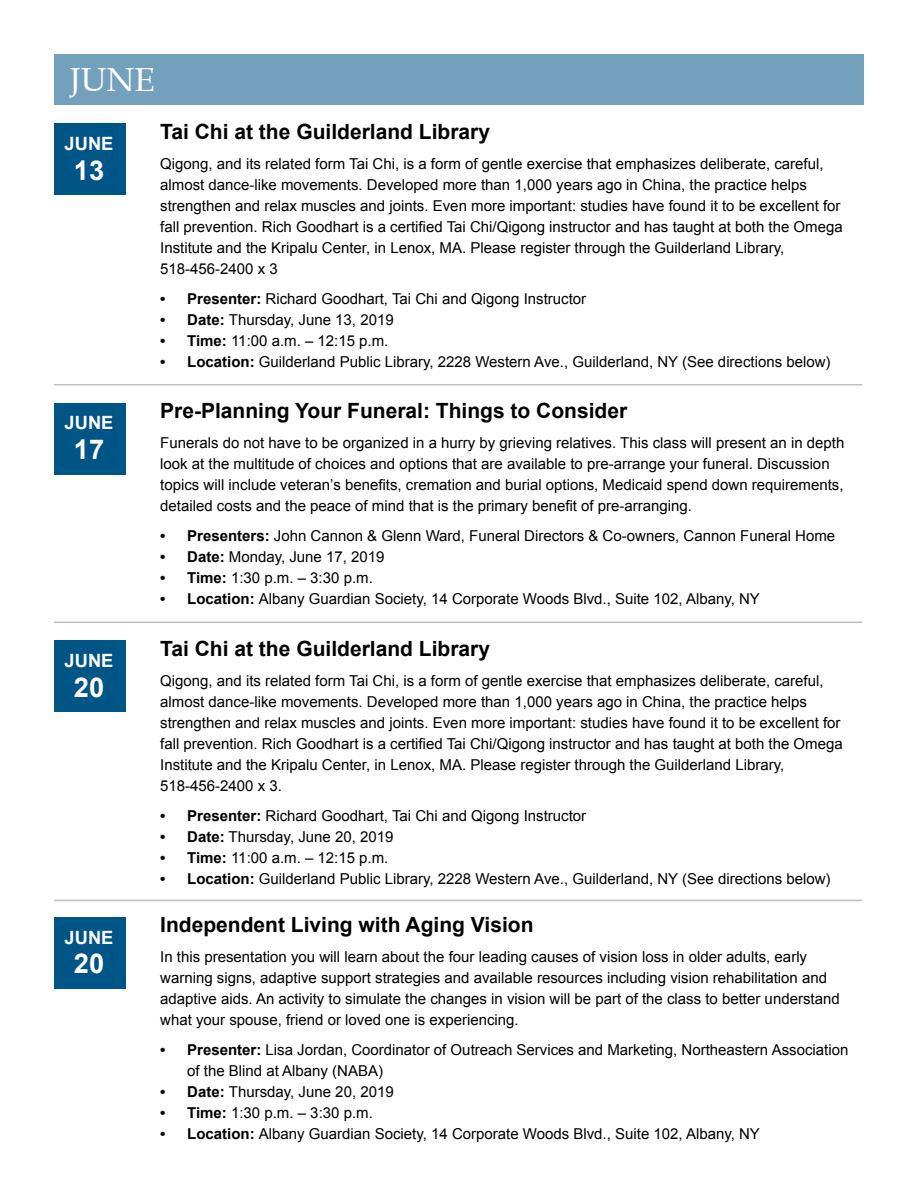
<style>
.page{position:relative;width:918px;height:1188px;background:#fff}
.page>*{position:absolute;margin:0;border:0;box-sizing:border-box;transform-origin:0 0}
.t1{font:33.3px "Book Antiqua";color:#fff}
.t2{font:700 27.3px "Arial";color:#fff}
.t3{font:700 21px "Arial";color:#000}
.t4{font:700 18.3px "Arial";color:#fff}
.t5{font:15px/21px "Arial";color:#000}
.s1{font-weight:700}
</style>
<div class="page">
<div style="left:54px;top:54px;width:810px;height:50px;background:#73a1bd"></div>
<div style="left:54px;top:123px;width:71px;height:72px;background:#005587"></div>
<div style="left:54px;top:403px;width:71px;height:71px;background:#005587"></div>
<div style="left:54px;top:640px;width:71px;height:72px;background:#005587"></div>
<div style="left:54px;top:917px;width:71px;height:71px;background:#005587"></div>
<hr style="left:54px;top:384px;width:808px;height:1px;background:#bcbec0">
<hr style="left:54px;top:622px;width:808px;height:1px;background:#bcbec0">
<hr style="left:54px;top:900px;width:808px;height:1px;background:#bcbec0">
<h1 class="t1" style="left:70px;top:59px;width:87px">JUNE</h1>
<p class="t4" style="left:65px;top:131px;width:50px">JUNE</p>
<h2 class="t2" style="left:74px;top:152px;width:32px">13</h2>
<p class="t4" style="left:65px;top:411px;width:50px">JUNE</p>
<h2 class="t2" style="left:74px;top:432px;width:32px">17</h2>
<p class="t4" style="left:65px;top:648px;width:50px">JUNE</p>
<h2 class="t2" style="left:74px;top:669px;width:32px">20</h2>
<p class="t4" style="left:65px;top:925px;width:50px">JUNE</p>
<h2 class="t2" style="left:74px;top:946px;width:32px">20</h2>
<h3 class="t3" style="left:160px;top:117px;width:331px">Tai Chi at the Guilderland Library</h3>
<p class="t5" style="left:160px;top:153px;width:684px">Qigong, and its related form Tai Chi, is a form of gentle exercise that emphasizes deliberate, careful, almost dance-like movements. Developed more than 1,000 years ago in China, the practice helps strengthen and relax muscles and joints. Even more important: studies have found it to be excellent for fall prevention. Rich Goodhart is a certified Tai Chi/Qigong instructor and has taught at both the Omega Institute and the Kripalu Center, in Lenox, MA. Please register through the Guilderland Library, 518-456-2400 x 3</p>
<p class="t5" style="left:160px;top:288px;width:428px"><span class="s1">• Presenter:</span> Richard Goodhart, Tai Chi and Qigong Instructor</p>
<p class="t5" style="left:160px;top:309px;width:235px"><span class="s1">• Date:</span> Thursday, June 13, 2019</p>
<p class="t5" style="left:160px;top:330px;width:230px"><span class="s1">• Time:</span> 11:00 a.m. – 12:15 p.m.</p>
<p class="t5" style="left:160px;top:351px;width:672px"><span class="s1">• Location:</span> Guilderland Public Library, 2228 Western Ave., Guilderland, NY (See directions below)</p>
<h3 class="t3" style="left:160px;top:397px;width:469px">Pre-Planning Your Funeral: Things to Consider</h3>
<p class="t5" style="left:160px;top:433px;width:686px">Funerals do not have to be organized in a hurry by grieving relatives. This class will present an in depth look at the multitude of choices and options that are available to pre-arrange your funeral. Discussion topics will include veteran’s benefits, cremation and burial options, Medicaid spend down requirements, detailed costs and the peace of mind that is the primary benefit of pre-arranging.</p>
<p class="t5" style="left:160px;top:526px;width:677px"><span class="s1">• Presenters:</span> John Cannon &amp; Glenn Ward, Funeral Directors &amp; Co-owners, Cannon Funeral Home</p>
<p class="t5" style="left:160px;top:547px;width:226px"><span class="s1">• Date:</span> Monday, June 17, 2019</p>
<p class="t5" style="left:160px;top:568px;width:214px"><span class="s1">• Time:</span> 1:30 p.m. – 3:30 p.m.</p>
<p class="t5" style="left:160px;top:589px;width:601px"><span class="s1">• Location:</span> Albany Guardian Society, 14 Corporate Woods Blvd., Suite 102, Albany, NY</p>
<h3 class="t3" style="left:160px;top:635px;width:331px">Tai Chi at the Guilderland Library</h3>
<p class="t5" style="left:160px;top:670px;width:684px">Qigong, and its related form Tai Chi, is a form of gentle exercise that emphasizes deliberate, careful, almost dance-like movements. Developed more than 1,000 years ago in China, the practice helps strengthen and relax muscles and joints. Even more important: studies have found it to be excellent for fall prevention. Rich Goodhart is a certified Tai Chi/Qigong instructor and has taught at both the Omega Institute and the Kripalu Center, in Lenox, MA. Please register through the Guilderland Library, 518-456-2400 x 3.</p>
<p class="t5" style="left:160px;top:805px;width:428px"><span class="s1">• Presenter:</span> Richard Goodhart, Tai Chi and Qigong Instructor</p>
<p class="t5" style="left:160px;top:826px;width:235px"><span class="s1">• Date:</span> Thursday, June 20, 2019</p>
<p class="t5" style="left:160px;top:847px;width:230px"><span class="s1">• Time:</span> 11:00 a.m. – 12:15 p.m.</p>
<p class="t5" style="left:160px;top:868px;width:672px"><span class="s1">• Location:</span> Guilderland Public Library, 2228 Western Ave., Guilderland, NY (See directions below)</p>
<h3 class="t3" style="left:160px;top:911px;width:375px">Independent Living with Aging Vision</h3>
<p class="t5" style="left:160px;top:947px;width:681px">In this presentation you will learn about the four leading causes of vision loss in older adults, early warning signs, adaptive support strategies and available resources including vision rehabilitation and adaptive aids. An activity to simulate the changes in vision will be part of the class to better understand what your spouse, friend or loved one is experiencing.</p>
<p class="t5" style="left:187px;top:1040px;width:663px;text-indent:-27px"><span class="s1">• Presenter:</span> Lisa Jordan, Coordinator of Outreach Services and Marketing, Northeastern Association of the Blind at Albany (NABA)</p>
<p class="t5" style="left:160px;top:1082px;width:235px"><span class="s1">• Date:</span> Thursday, June 20, 2019</p>
<p class="t5" style="left:160px;top:1103px;width:214px"><span class="s1">• Time:</span> 1:30 p.m. – 3:30 p.m.</p>
<p class="t5" style="left:160px;top:1124px;width:601px"><span class="s1">• Location:</span> Albany Guardian Society, 14 Corporate Woods Blvd., Suite 102, Albany, NY</p>
</div>
